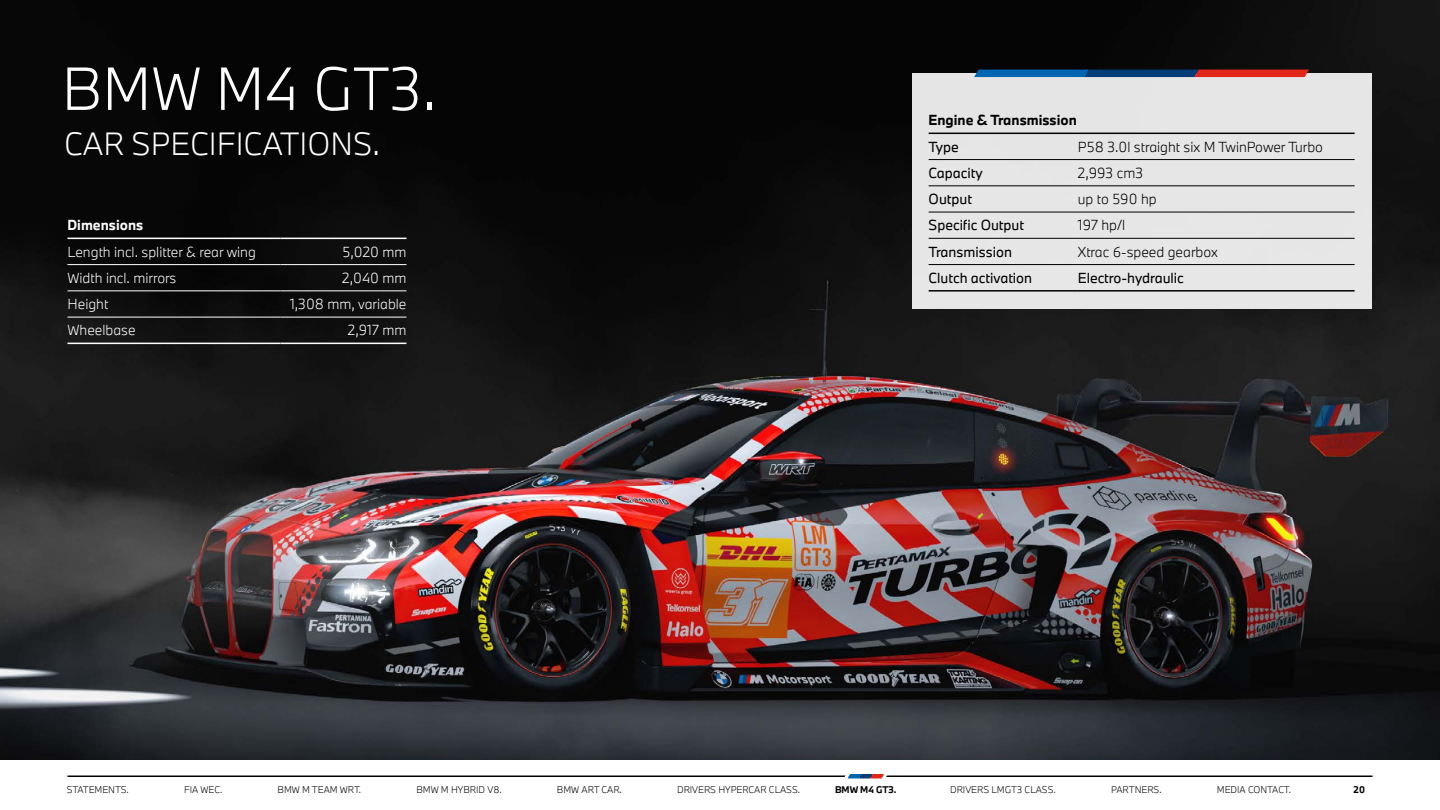
<style>
.page{position:relative;width:1440px;height:810px;background:#fff}
.page>*{position:absolute;margin:0;border:0;box-sizing:border-box;transform-origin:0 0}
.t1{font:300 56.25px "BMW Type Next";color:#fff}
.t2{font:300 29.85px "BMW Type Next";color:#fff}
.t3{font:13.5px "BMW Type Next Pro";color:#000}
.t4{font:300 13.5px "BMW Type Next";color:#000}
.t5{font:300 13.5px "BMW Type Next Pro";color:#fff}
.t6{font:300 13.5px "BMW Type Next";color:#fff}
.t7{font:700 13.5px "BMW Type Next Pro";color:#000}
.t8{font:700 13.5px "BMW Type Next Pro";color:#fff}
.t9{font:300 9px "BMW Type Next";color:#000}
.t10{font:700 9px "BMW Type Next";color:#000}
.t11{font:700 9px "BMW Type Next Pro";color:#000}
</style>
<div class="page">
<img style="left:0;top:0;width:1440px;height:759px">
<hr style="left:68px;top:264px;width:212px;height:1px;background:#fff">
<hr style="left:280px;top:264px;width:126px;height:1px;background:#fff">
<hr style="left:68px;top:290px;width:212px;height:1px;background:#fff">
<hr style="left:280px;top:290px;width:126px;height:1px;background:#fff">
<hr style="left:68px;top:317px;width:212px;height:1px;background:#fff">
<hr style="left:280px;top:317px;width:126px;height:1px;background:#fff">
<hr style="left:68px;top:343px;width:212px;height:1px;background:#fff">
<hr style="left:280px;top:343px;width:126px;height:1px;background:#fff">
<hr style="left:68px;top:238px;width:212px;height:1px;background:#fff">
<hr style="left:280px;top:238px;width:126px;height:1px;background:#fff">
<div style="left:912px;top:73px;width:459px;height:235px;background:#e6e6e6"></div>
<hr style="left:929px;top:159px;width:149px;height:1px;background:#000">
<hr style="left:1078px;top:159px;width:277px;height:1px;background:#000">
<hr style="left:929px;top:185px;width:149px;height:1px;background:#000">
<hr style="left:1078px;top:185px;width:277px;height:1px;background:#000">
<hr style="left:929px;top:290px;width:149px;height:2px;background:#000">
<hr style="left:1078px;top:290px;width:277px;height:2px;background:#000">
<hr style="left:929px;top:133px;width:149px;height:1px;background:#000">
<hr style="left:1078px;top:133px;width:277px;height:1px;background:#000">
<hr style="left:929px;top:212px;width:149px;height:1px;background:#000">
<hr style="left:1078px;top:212px;width:277px;height:1px;background:#000">
<hr style="left:929px;top:238px;width:149px;height:1px;background:#000">
<hr style="left:1078px;top:238px;width:277px;height:1px;background:#000">
<hr style="left:929px;top:264px;width:149px;height:1px;background:#000">
<hr style="left:1078px;top:264px;width:277px;height:1px;background:#000">
<svg style="left:974px;top:70px;width:335px;height:7px;background:#4c446b"></svg>
<hr style="left:68px;top:776px;width:1304px;height:1px;background:#000">
<svg style="left:844px;top:774px;width:44px;height:4px"></svg>
<h1 class="t1" style="left:62px;top:50px;width:376px">BMW M4 GT3.</h1>
<h2 class="t2" style="left:64px;top:123px;width:317px">CAR SPECIFICATIONS.</h2>
<h3 class="t8" style="left:68px;top:216px;width:77px">Dimensions</h3>
<h3 class="t5" style="left:68px;top:242px;width:190px">Length incl. splitter &amp; rear wing</h3>
<h3 class="t6" style="left:343px;top:242px;width:65px">5,020 mm</h3>
<h3 class="t5" style="left:68px;top:269px;width:111px">Width incl. mirrors</h3>
<h3 class="t6" style="left:342px;top:269px;width:66px">2,040 mm</h3>
<h3 class="t5" style="left:68px;top:295px;width:42px">Height</h3>
<h3 class="t6" style="left:290px;top:295px;width:118px">1,308 mm, variable</h3>
<h3 class="t5" style="left:68px;top:321px;width:70px">Wheelbase</h3>
<h3 class="t6" style="left:348px;top:321px;width:60px">2,917 mm</h3>
<h3 class="t7" style="left:929px;top:111px;width:150px">Engine &amp; Transmission</h3>
<h3 class="t3" style="left:929px;top:137px;width:32px">Type</h3>
<h3 class="t4" style="left:1078px;top:137px;width:247px">P58 3.0l straight six M TwinPower Turbo</h3>
<h3 class="t3" style="left:929px;top:163px;width:56px">Capacity</h3>
<h3 class="t4" style="left:1078px;top:163px;width:67px">2,993 cm3</h3>
<h3 class="t3" style="left:929px;top:190px;width:45px">Output</h3>
<h3 class="t4" style="left:1078px;top:190px;width:80px">up to 590 hp</h3>
<h3 class="t3" style="left:929px;top:216px;width:97px">Specific Output</h3>
<h3 class="t4" style="left:1078px;top:216px;width:49px">197 hp/l</h3>
<h3 class="t3" style="left:929px;top:242px;width:85px">Transmission</h3>
<h3 class="t4" style="left:1078px;top:242px;width:141px">Xtrac 6-speed gearbox</h3>
<h3 class="t3" style="left:929px;top:268px;width:105px">Clutch activation</h3>
<h3 class="t3" style="left:1078px;top:268px;width:107px">Electro-hydraulic</h3>
<p class="t9" style="left:67px;top:784px;width:64px">STATEMENTS.</p>
<p class="t9" style="left:184px;top:784px;width:40px">FIA WEC.</p>
<p class="t9" style="left:278px;top:784px;width:85px">BMW M TEAM WRT.</p>
<p class="t9" style="left:416px;top:784px;width:87px">BMW M HYBRID V8.</p>
<p class="t9" style="left:557px;top:784px;width:66px">BMW ART CAR.</p>
<p class="t9" style="left:677px;top:784px;width:125px">DRIVERS HYPERCAR CLASS.</p>
<p class="t10" style="left:835px;top:784px;width:63px">BMW M4 GT3.</p>
<p class="t9" style="left:950px;top:784px;width:107px">DRIVERS LMGT3 CLASS.</p>
<p class="t9" style="left:1111px;top:784px;width:52px">PARTNERS.</p>
<p class="t9" style="left:1217px;top:784px;width:76px">MEDIA CONTACT.</p>
<p class="t11" style="left:1354px;top:783px;width:13px">20</p>
</div>
